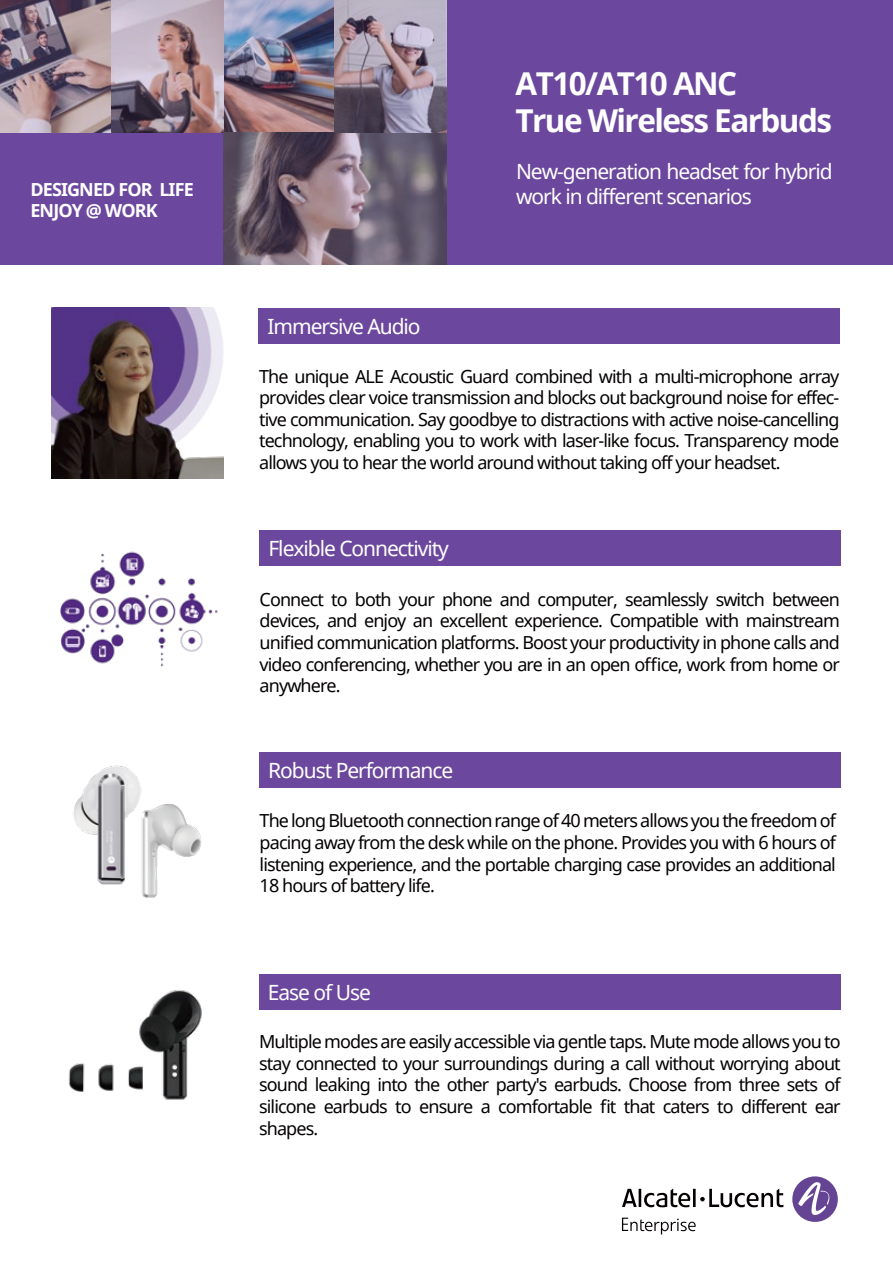
<style>
.page{position:relative;width:893px;height:1263px;background:#fff}
.page>*{position:absolute;margin:0;border:0;box-sizing:border-box;transform-origin:0 0}
.t1{font:700 31.5px/37.8px "Noto Sans";letter-spacing:-.05em;color:#fff}
.t2{font:21px/25.2px "Noto Sans";letter-spacing:-.05em;color:#fff}
.t3{font:18px/21.6px "Noto Sans";letter-spacing:-.05em;color:#040000;text-align:justify}
.t4{font:700 18px/21.6px "Noto Sans";letter-spacing:-.05em;color:#fff}
</style>
<div class="page">
<div style="left:259px;top:530px;width:581px;height:36px;background:#6b489d"></div>
<div style="left:446px;top:0;width:447px;height:265px;background:#6b489d"></div>
<div style="left:792px;top:1176px;width:46px;height:46px;background:#654593;border-radius:50%"></div>
<svg style="left:798px;top:1182px;width:34px;height:34px"></svg>
<svg style="left:622px;top:1188px;width:161px;height:19px"></svg>
<svg style="left:622px;top:1217px;width:74px;height:17px"></svg>
<div style="left:259px;top:752px;width:581px;height:36px;background:#6b489d"></div>
<div style="left:260px;top:974px;width:581px;height:36px;background:#6b489d"></div>
<div style="left:259px;top:308px;width:581px;height:36px;background:#6b489d"></div>
<img style="left:52px;top:307px;width:171px;height:172px">
<img style="left:0;top:0;width:447px;height:265px">
<img style="left:60px;top:551px;width:158px;height:116px">
<img style="left:73px;top:765px;width:68px;height:68px">
<img style="left:87px;top:788px;width:115px;height:110px">
<img style="left:69px;top:1063px;width:16px;height:29px">
<img style="left:98px;top:990px;width:104px;height:110px">
<p class="t4" style="left:30px;top:178px;width:165px">DESIGNED FOR LIFE<br>ENJOY @ WORK</p>
<h1 class="t1" style="left:516px;top:63px;width:318px">AT10/AT10 ANC<br>True Wireless Earbuds</h1>
<p class="t2" style="left:268px;top:313px;width:155px">Immersive Audio</p>
<p class="t2" style="left:516px;top:158px;width:318px">New-generation headset for hybrid work in different scenarios</p>
<p class="t3" style="left:259px;top:365px;width:582px">The unique ALE Acoustic Guard combined with a multi-microphone array provides clear voice transmission and blocks out background noise for effec&shy;tive communication. Say goodbye to distractions with active noise-cancelling technology, enabling you to work with laser-like focus. Transparency mode allows you to hear the world around without taking off your headset.</p>
<p class="t2" style="left:268px;top:535px;width:182px">Flexible Connectivity</p>
<p class="t3" style="left:260px;top:588px;width:582px">Connect to both your phone and computer, seamlessly switch between devices, and enjoy an excellent experience. Compatible with mainstream unified communication platforms. Boost your productivity in phone calls and video conferencing, whether you are in an open office, work from home or anywhere.</p>
<p class="t2" style="left:268px;top:757px;width:187px">Robust Performance</p>
<p class="t3" style="left:260px;top:810px;width:578px">The long Bluetooth connection range of 40 meters allows you the freedom of pacing away from the desk while on the phone. Provides you with 6 hours of listening experience, and the portable charging case provides an additional 18 hours of battery life.</p>
<p class="t2" style="left:268px;top:979px;width:104px">Ease of Use</p>
<p class="t3" style="left:259px;top:1030px;width:583px">Multiple modes are easily accessible via gentle taps. Mute mode allows you to stay connected to your surroundings during a call without worrying about sound leaking into the other party's earbuds. Choose from three sets of silicone earbuds to ensure a comfortable fit that caters to different ear shapes.</p>
</div>
